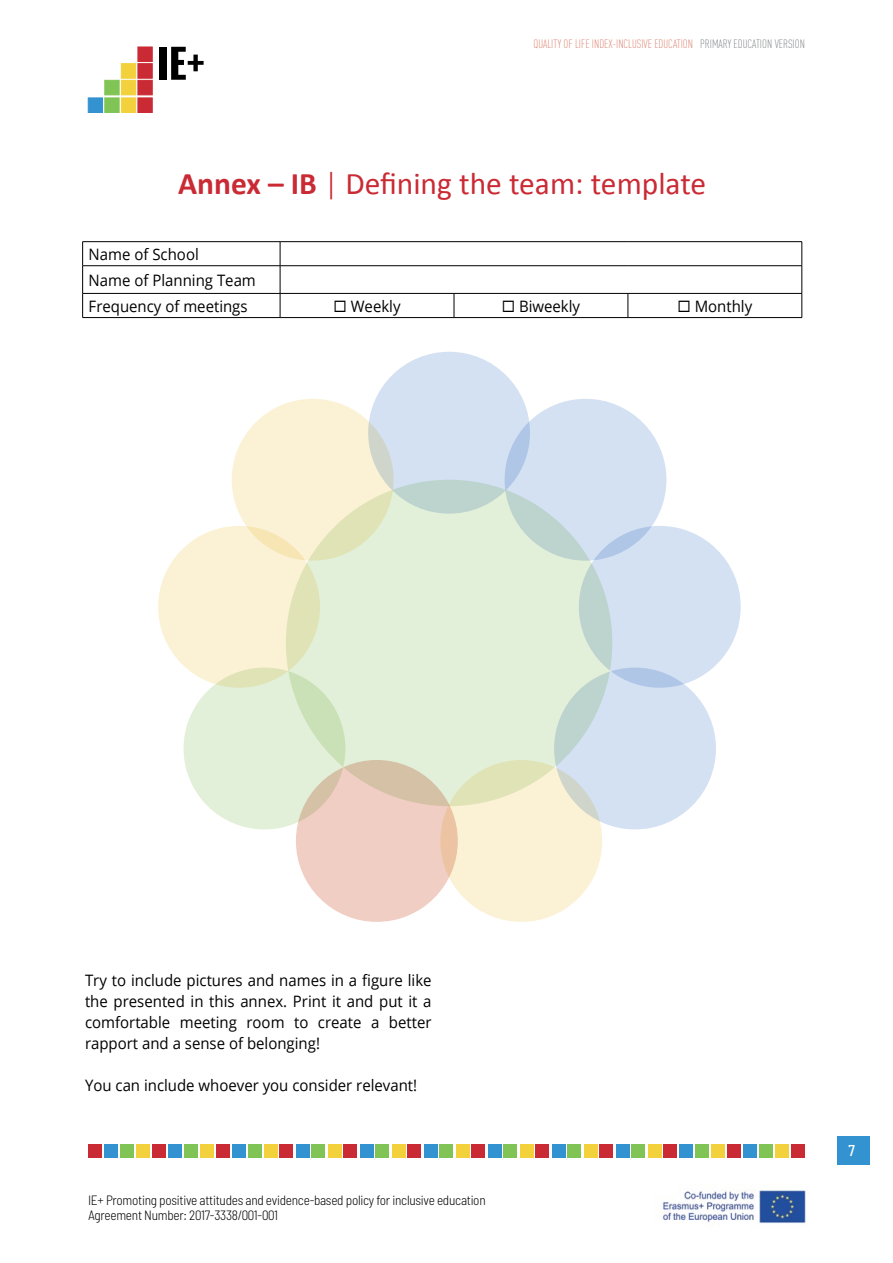
<style>
.page{position:relative;width:893px;height:1263px;background:#fff}
.page>*{position:absolute;margin:0;border:0;box-sizing:border-box;transform-origin:0 0}
.t1{font:31.5px "Calibri";color:#ca2a34}
.t2{font:15.75px/21px "Open Sans";color:#000;text-align:justify;scale:.95 1}
.t3{font:500 semi-condensed 15.75px "Barlow";color:#fff;scale:.95 1}
.t4{font:300 semi-condensed 13.5px/15px "Barlow";letter-spacing:-.02em;color:#000}
.t5{font:300 12px "DIN Cond";color:#dc806e}
.s1{color:#808285}
.s2{font-weight:700}
.s3{font-weight:300}
</style>
<div class="page">
<div style="left:88px;top:98px;width:15px;height:15px;background:#3392d0;border:1px solid #3392d0"></div>
<div style="left:138px;top:80px;width:14px;height:15px;background:#ca2a34;border:1px solid #ca2a34"></div>
<div style="left:138px;top:98px;width:14px;height:15px;background:#ca2a34"></div>
<div style="left:121px;top:98px;width:15px;height:15px;background:#f2d13c;border:1px solid #f2d13c"></div>
<div style="left:105px;top:98px;width:14px;height:15px;background:#80c456"></div>
<div style="left:121px;top:80px;width:15px;height:15px;background:#f2d13c;border:1px solid #f2d13c"></div>
<div style="left:105px;top:80px;width:14px;height:15px;background:#80c456"></div>
<div style="left:121px;top:63px;width:15px;height:15px;background:#f2d13c;border:1px solid #f2d13c"></div>
<div style="left:138px;top:63px;width:14px;height:15px;background:#ca2a34;border:1px solid #ca2a34"></div>
<div style="left:138px;top:47px;width:14px;height:15px;background:#ca2a34"></div>
<div style="left:159px;top:47px;width:7px;height:33px;background:#000"></div>
<svg style="left:171px;top:47px;width:33px;height:33px"></svg>
<div style="left:837px;top:1136px;width:32px;height:29px;background:#3392d0"></div>
<div style="left:791px;top:1144px;width:14px;height:14px;background:#ca2a34"></div>
<div style="left:776px;top:1144px;width:13px;height:14px;background:#f2d13c"></div>
<div style="left:759px;top:1144px;width:14px;height:14px;background:#80c456"></div>
<div style="left:744px;top:1144px;width:13px;height:14px;background:#3392d0"></div>
<div style="left:663px;top:1144px;width:14px;height:14px;background:#ca2a34"></div>
<div style="left:648px;top:1144px;width:13px;height:14px;background:#f2d13c"></div>
<div style="left:631px;top:1144px;width:14px;height:14px;background:#80c456"></div>
<div style="left:616px;top:1144px;width:13px;height:14px;background:#3392d0"></div>
<div style="left:727px;top:1144px;width:14px;height:14px;background:#ca2a34"></div>
<div style="left:712px;top:1144px;width:13px;height:14px;background:#f2d13c"></div>
<div style="left:695px;top:1144px;width:14px;height:14px;background:#80c456"></div>
<div style="left:680px;top:1144px;width:13px;height:14px;background:#3392d0"></div>
<div style="left:599px;top:1144px;width:14px;height:14px;background:#ca2a34"></div>
<div style="left:584px;top:1144px;width:13px;height:14px;background:#f2d13c"></div>
<div style="left:567px;top:1144px;width:14px;height:14px;background:#80c456"></div>
<div style="left:552px;top:1144px;width:13px;height:14px;background:#3392d0"></div>
<div style="left:536px;top:1144px;width:13px;height:14px;background:#ca2a34"></div>
<div style="left:520px;top:1144px;width:13px;height:14px;background:#f2d13c"></div>
<div style="left:504px;top:1144px;width:13px;height:14px;background:#80c456"></div>
<div style="left:488px;top:1144px;width:13px;height:14px;background:#3392d0"></div>
<div style="left:408px;top:1144px;width:13px;height:14px;background:#ca2a34"></div>
<div style="left:392px;top:1144px;width:13px;height:14px;background:#f2d13c"></div>
<div style="left:376px;top:1144px;width:13px;height:14px;background:#80c456"></div>
<div style="left:360px;top:1144px;width:13px;height:14px;background:#3392d0"></div>
<div style="left:472px;top:1144px;width:13px;height:14px;background:#ca2a34"></div>
<div style="left:456px;top:1144px;width:13px;height:14px;background:#f2d13c"></div>
<div style="left:440px;top:1144px;width:13px;height:14px;background:#80c456"></div>
<div style="left:424px;top:1144px;width:13px;height:14px;background:#3392d0"></div>
<div style="left:344px;top:1144px;width:13px;height:14px;background:#ca2a34"></div>
<div style="left:328px;top:1144px;width:13px;height:14px;background:#f2d13c"></div>
<div style="left:312px;top:1144px;width:13px;height:14px;background:#80c456"></div>
<div style="left:296px;top:1144px;width:14px;height:14px;background:#3392d0"></div>
<div style="left:280px;top:1144px;width:13px;height:14px;background:#ca2a34"></div>
<div style="left:264px;top:1144px;width:14px;height:14px;background:#f2d13c"></div>
<div style="left:248px;top:1144px;width:13px;height:14px;background:#80c456"></div>
<div style="left:232px;top:1144px;width:14px;height:14px;background:#3392d0"></div>
<div style="left:152px;top:1144px;width:13px;height:14px;background:#ca2a34"></div>
<div style="left:136px;top:1144px;width:14px;height:14px;background:#f2d13c"></div>
<div style="left:120px;top:1144px;width:13px;height:14px;background:#80c456"></div>
<div style="left:104px;top:1144px;width:14px;height:14px;background:#3392d0"></div>
<div style="left:216px;top:1144px;width:13px;height:14px;background:#ca2a34"></div>
<div style="left:200px;top:1144px;width:14px;height:14px;background:#f2d13c"></div>
<div style="left:184px;top:1144px;width:13px;height:14px;background:#80c456"></div>
<div style="left:168px;top:1144px;width:14px;height:14px;background:#3392d0"></div>
<div style="left:88px;top:1144px;width:13px;height:14px;background:#ca2a34"></div>
<img style="left:662px;top:1190px;width:144px;height:34px">
<hr style="left:82px;top:241px;width:198px;height:1px;background:#000">
<hr style="left:280px;top:241px;width:174px;height:1px;background:#000">
<hr style="left:454px;top:241px;width:174px;height:1px;background:#000">
<hr style="left:628px;top:241px;width:174px;height:1px;background:#000">
<hr style="left:82px;top:265px;width:198px;height:1px;background:#000">
<hr style="left:280px;top:265px;width:174px;height:1px;background:#000">
<hr style="left:454px;top:265px;width:174px;height:1px;background:#000">
<hr style="left:628px;top:265px;width:174px;height:1px;background:#000">
<hr style="left:82px;top:293px;width:198px;height:1px;background:#000">
<svg style="left:82px;top:242px;width:1px;height:75px"></svg>
<hr style="left:280px;top:293px;width:174px;height:1px;background:#000">
<svg style="left:280px;top:242px;width:1px;height:75px"></svg>
<hr style="left:454px;top:293px;width:174px;height:1px;background:#000">
<svg style="left:454px;top:294px;width:1px;height:23px"></svg>
<hr style="left:628px;top:293px;width:174px;height:1px;background:#000">
<svg style="left:628px;top:294px;width:1px;height:23px"></svg>
<svg style="left:802px;top:242px;width:1px;height:75px"></svg>
<hr style="left:82px;top:317px;width:198px;height:1px;background:#000">
<hr style="left:280px;top:317px;width:174px;height:1px;background:#000">
<hr style="left:454px;top:317px;width:174px;height:1px;background:#000">
<hr style="left:628px;top:317px;width:174px;height:1px;background:#000">
<div style="left:286px;top:480px;width:326px;height:326px;background:#e3f0d9;border-radius:50%"></div>
<div style="left:368px;top:352px;width:162px;height:162px;background:#d4e1f3;border-radius:50%"></div>
<svg style="left:505px;top:399px;width:161px;height:162px;background:#cfdeee"></svg>
<svg style="left:232px;top:399px;width:162px;height:162px;background:#f5eed1"></svg>
<svg style="left:158px;top:526px;width:162px;height:162px;background:#f7efd1"></svg>
<svg style="left:184px;top:667px;width:161px;height:162px;background:#dfedd3"></svg>
<svg style="left:296px;top:760px;width:162px;height:162px;background:#ebcbbe"></svg>
<svg style="left:440px;top:760px;width:162px;height:162px;background:#f6edcf"></svg>
<div style="left:579px;top:526px;width:162px;height:162px;background:#d4e1f3;border-radius:50%"></div>
<svg style="left:554px;top:667px;width:162px;height:162px;background:#cfdeed"></svg>
<p class="t5" style="left:534px;top:37px;width:273px">QUALITY OF LIFE INDEX-INCLUSIVE EDUCATION <span class="s1">PRIMARY EDUCATION VERSION</span></p>
<h1 class="t1" style="left:178px;top:164px;width:530px"><span class="s2">Annex – IB</span> <span class="s3">|</span> Defining the team: template</h1>
<p class="t2" style="left:89px;top:241px;width:178px;line-height:26px;text-align:left">Name of School<br>Name of Planning Team<br>Frequency of meetings</p>
<p class="t2" style="left:333px;top:295px;width:72px">◻ Weekly</p>
<p class="t2" style="left:502px;top:295px;width:84px">◻ Biweekly</p>
<p class="t2" style="left:677px;top:295px;width:80px">◻ Monthly</p>
<p class="t2" style="left:85px;top:969px;width:366px">Try to include pictures and names in a figure like the presented in this annex. Print it and put it a comfortable meeting room to create a better rapport and a sense of belonging!</p>
<p class="t2" style="left:85px;top:1074px;width:351px">You can include whoever you consider relevant!</p>
<p class="t4" style="left:88px;top:1193px;width:399px">IE+ Promoting positive attitudes and evidence-based policy for inclusive education<br>Agreement Number: 2017-3338/001-001</p>
<p class="t3" style="left:848px;top:1141px;width:8px">7</p>
</div>
